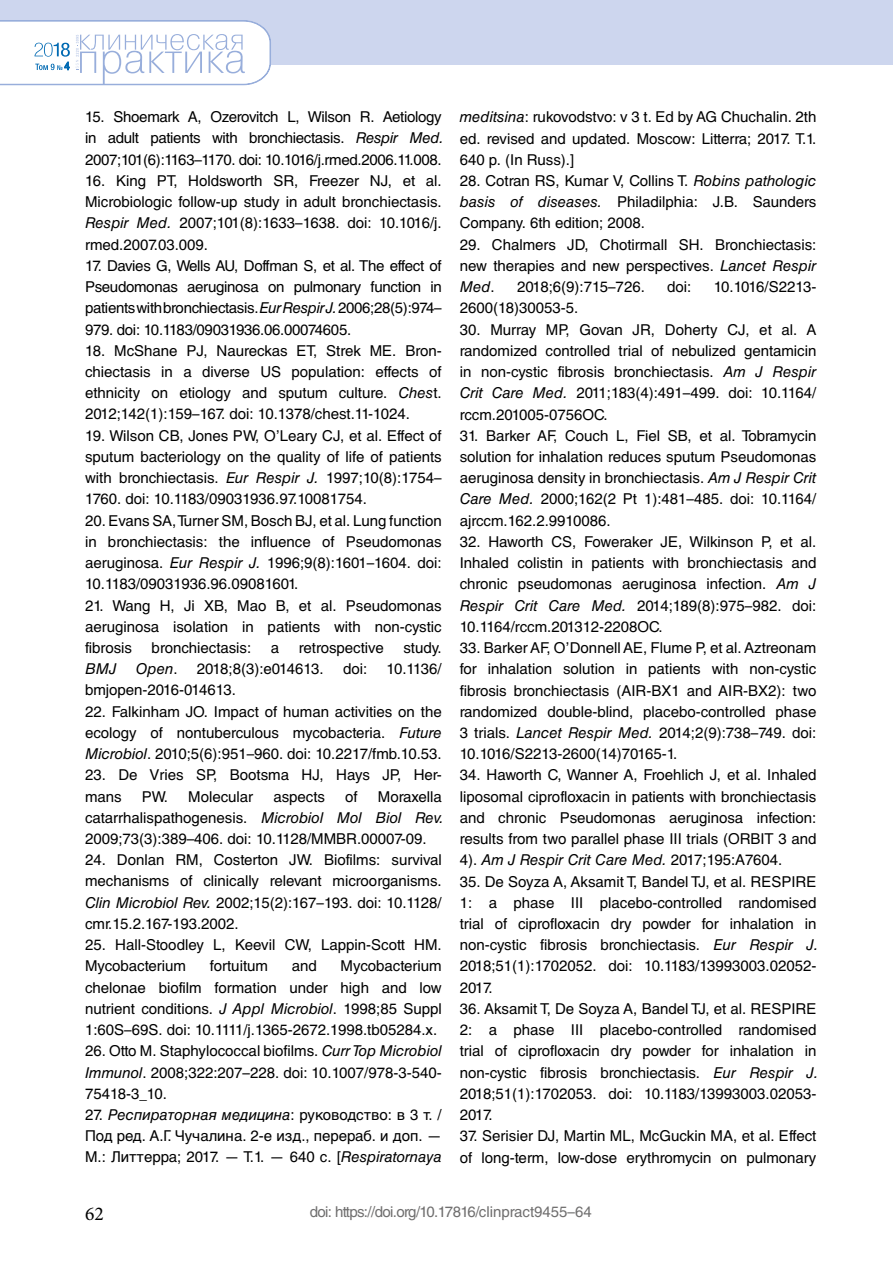
<style>
.page{position:relative;width:893px;height:1263px;background:#fff}
.page>*{position:absolute;margin:0;border:0;box-sizing:border-box;transform-origin:0 0}
.t1{font:19.5px "Minion Pro";color:#000}
.t2{font:15px/21.3px "Helvetica Cyrillic";color:#000;text-align:justify}
.t3{font:15px/21.1px "Helvetica Cyrillic";letter-spacing:-.02em;color:#000}
.t4{font:15px "Helvetica Cyrillic";letter-spacing:-.04em;color:#706f6f}
.t5{font:15px "Helvetica Cyrillic";letter-spacing:-.04em;color:#000}
.t6{font:italic 15px "Helvetica Cyrillic";color:#000}
.s1{font-style:italic}
.s2{font-style:normal}
</style>
<div class="page">
<div style="left:0;top:0;width:893px;height:65px;background:#cdd6ee"></div>
<svg style="left:0;top:20px;width:271px;height:65px"></svg>
<p class="t3" style="left:85px;top:107px;width:360px">15. Shoemark A, Ozerovitch L, Wilson R. Aetiology in adult patients with bronchiectasis. <span class="s1">Respir Med.<br></span>2007;101(6):1163–1170. doi: 10.1016/j.rmed.2006.11.008.</p>
<p class="t2" style="left:85px;top:170px;width:358px">16. King PT, Holdsworth SR, Freezer NJ, et al.<br>Microbiologic follow-up study in adult bronchiectasis.<br><span class="s1">Respir Med.</span> 2007;101(8):1633–1638. doi: 10.1016/j. rmed.2007.03.009.</p>
<p class="t2" style="left:85px;top:255px;width:358px">17. Davies G, Wells AU, Doffman S, et al. The effect of Pseudomonas aeruginosa on pulmonary function in patients with bronchiectasis. <span class="s1">Eur Respir J.</span> 2006;28(5):974– 979. doi: 10.1183/09031936.06.00074605.</p>
<p class="t2" style="left:85px;top:340px;width:358px">18. McShane PJ, Naureckas ET, Strek ME. Bron&shy;chiectasis in a diverse US population: effects of ethnicity on etiology and sputum culture. <span class="s1">Ches</span>t.<br>2012;142(1):159–167. doi: 10.1378/chest.11-1024.</p>
<p class="t2" style="left:85px;top:425px;width:358px">19. Wilson CB, Jones PW, O’Leary CJ, et al. Effect of sputum bacteriology on the quality of life of patients with bronchiectasis. <span class="s1">Eur Respir J.</span> 1997;10(8):1754– 1760. doi: 10.1183/09031936.97.10081754.</p>
<p class="t2" style="left:85px;top:510px;width:358px">20. Evans SA, Turner SM, Bosch BJ, et al. Lung function in bronchiectasis: the influence of Pseudomonas aeruginosa. <span class="s1">Eur Respir J.</span> 1996;9(8):1601–1604. doi:<br>10.1183/09031936.96.09081601.</p>
<p class="t2" style="left:85px;top:595px;width:358px">21. Wang H, Ji XB, Mao B, et al. Pseudomonas aeruginosa isolation in patients with non-cystic fibrosis</p>
<p class="t2" style="left:152px;top:637px;width:101px">bronchiectasis:</p>
<p class="t2" style="left:271px;top:637px;width:10px">a</p>
<p class="t2" style="left:299px;top:637px;width:86px">retrospective</p>
<p class="t2" style="left:403px;top:637px;width:40px">study.</p>
<p class="t6" style="left:85px;top:660px;width:33px">BMJ</p>
<p class="t6" style="left:136px;top:660px;width:43px">Open<span class="s2">.</span></p>
<p class="t5" style="left:197px;top:660px;width:128px">2018;8(3):e014613.</p>
<p class="t2" style="left:343px;top:658px;width:26px">doi:</p>
<p class="t2" style="left:386px;top:658px;width:57px">10.1136/</p>
<p class="t2" style="left:85px;top:680px;width:153px">bmjopen-2016-014613.</p>
<p class="t2" style="left:85px;top:701px;width:358px">22. Falkinham JO. Impact of human activities on the ecology of nontuberculous mycobacteria. <span class="s1">Future Microbiol</span>. 2010;5(6):951–960. doi: 10.2217/fmb.10.53.</p>
<p class="t2" style="left:85px;top:764px;width:358px">23. De Vries SP, Bootsma HJ, Hays JP, Her&shy;mans</p>
<p class="t2" style="left:142px;top:786px;width:113px">PW. Molecular</p>
<p class="t2" style="left:273px;top:786px;width:53px">aspects</p>
<p class="t2" style="left:345px;top:786px;width:14px">of</p>
<p class="t2" style="left:85px;top:786px;width:360px;text-align:left;text-indent:293px">Moraxella catarrhalispathogenesis. <span class="s1">Microbiol Mol Biol Rev.<br></span>2009;73(3):389–406. doi: 10.1128/MMBR.00007-09.</p>
<p class="t2" style="left:85px;top:849px;width:358px">24. Donlan RM, Costerton JW. Biofilms: survival mechanisms of clinically relevant microorganisms.<br><span class="s1">Clin Microbiol Rev.</span> 2002;15(2):167–193. doi: 10.1128/ cmr.15.2.167-193.2002.</p>
<p class="t2" style="left:85px;top:934px;width:358px">25. Hall-Stoodley L, Keevil CW, Lappin-Scott HM.<br>Mycobacterium</p>
<p class="t2" style="left:210px;top:955px;width:60px">fortuitum</p>
<p class="t2" style="left:292px;top:955px;width:27px">and</p>
<p class="t2" style="left:85px;top:955px;width:358px;text-indent:256px">Mycobacterium chelonae biofilm formation under high and low nutrient conditions. <span class="s1">J Appl Microbiol</span>. 1998;85 Suppl 1:60S–69S. doi: 10.1111/j.1365-2672.1998.tb05284.x.</p>
<p class="t2" style="left:85px;top:1040px;width:358px">26. Otto M. Staphylococcal biofilms. <span class="s1">Curr Top Microbiol Immunol</span>. 2008;322:207–228. doi: 10.1007/978-3-540- 75418-3_10.</p>
<p class="t2" style="left:85px;top:1104px;width:358px">27. <span class="s1">Респираторная медицина</span>: руководство: в 3 т. / Под ред. А.Г. Чучалина. 2-е изд., перераб. и доп. — М.: Литтерра; 2017. — Т.1. — 640 с. [<span class="s1">Respiratornaya</span></p>
<p class="t2" style="left:460px;top:107px;width:358px"><span class="s1">meditsina</span>: rukovodstvo: v 3 t. Ed by AG Chuchalin. 2th ed. revised and updated. Moscow: Litterra; 2017. T.1.<br>640 p. (In Russ).]</p>
<p class="t2" style="left:460px;top:170px;width:358px">28. Cotran RS, Kumar V, Collins T. <span class="s1">Robins pathologic basis of diseases.</span> Philadilphia: J.B. Saunders Company. 6th edition; 2008.</p>
<p class="t2" style="left:460px;top:234px;width:358px">29. Chalmers JD, Chotirmall SH. Bronchiectasis: new therapies and new perspectives. <span class="s1">Lancet Respir Med</span>.</p>
<p class="t2" style="left:517px;top:276px;width:129px">2018;6(9):715–726.</p>
<p class="t2" style="left:667px;top:276px;width:26px">doi:</p>
<p class="t5" style="left:714px;top:279px;width:104px">10.1016/S2213-</p>
<p class="t2" style="left:460px;top:298px;width:120px">2600(18)30053-5.</p>
<p class="t2" style="left:460px;top:319px;width:358px">30. Murray MP, Govan JR, Doherty CJ, et al. A randomized controlled trial of nebulized gentamicin in non-cystic fibrosis bronchiectasis. <span class="s1">Am J Respir Crit Care Med.</span> 2011;183(4):491–499. doi: 10.1164/ rccm.201005-0756OC.</p>
<p class="t2" style="left:460px;top:425px;width:358px">31. Barker AF, Couch L, Fiel SB, et al. Tobramycin solution for inhalation reduces sputum Pseudomonas aeruginosa density in bronchiectasis. <span class="s1">Am J Respir Crit Care Med.</span> 2000;162(2 Pt 1):481–485. doi: 10.1164/ ajrccm.162.2.9910086.</p>
<p class="t2" style="left:460px;top:531px;width:358px">32. Haworth CS, Foweraker JE, Wilkinson P, et al.<br>Inhaled colistin in patients with bronchiectasis and chronic pseudomonas aeruginosa infection. <span class="s1">Am J Respir Crit Care Med.</span> 2014;189(8):975–982. doi:<br>10.1164/rccm.201312-2208OC.</p>
<p class="t2" style="left:460px;top:637px;width:358px">33. Barker AF, O’Donnell AE, Flume P, et al. Aztreonam for inhalation solution in patients with non-cystic fibrosis bronchiectasis (AIR-BX1 and AIR-BX2): two randomized double-blind, placebo-controlled phase 3 trials. <span class="s1">Lancet Respir Med.</span> 2014;2(9):738–749. doi:<br>10.1016/S2213-2600(14)70165-1.</p>
<p class="t2" style="left:460px;top:764px;width:358px">34. Haworth C, Wanner A, Froehlich J, et al. Inhaled liposomal ciprofloxacin in patients with bronchiectasis and chronic Pseudomonas aeruginosa infection: results from two parallel phase III trials (ORBIT 3 and 4). <span class="s1">Am J Respir Crit Care Med.</span> 2017;195:A7604.</p>
<p class="t2" style="left:460px;top:871px;width:360px;text-align:left">35. De Soyza A, Aksamit T, Bandel TJ, et al. RESPIRE 1: a phase III placebo-controlled randomised trial of ciprofloxacin dry powder for inhalation in non-cystic fibrosis bronchiectasis. <span class="s1">Eur Respir J.<br></span>2018;51(1):1702052. doi: 10.1183/13993003.02052- 2017.</p>
<p class="t2" style="left:460px;top:998px;width:360px;text-align:left">36. Aksamit T, De Soyza A, Bandel TJ, et al. RESPIRE 2: a phase III placebo-controlled randomised trial of ciprofloxacin dry powder for inhalation in non-cystic fibrosis bronchiectasis. <span class="s1">Eur Respir J.<br></span>2018;51(1):1702053. doi: 10.1183/13993003.02053- 2017.</p>
<p class="t2" style="left:460px;top:1125px;width:358px">37. Serisier DJ, Martin ML, McGuckin MA, et al. Effect of long-term, low-dose erythromycin on pulmonary</p>
<h1 class="t1" style="left:85px;top:1200px;width:20px">62</h1>
<p class="t4" style="left:310px;top:1203px;width:284px">doi: https://doi.org/10.17816/clinpract9455–64</p>
</div>
